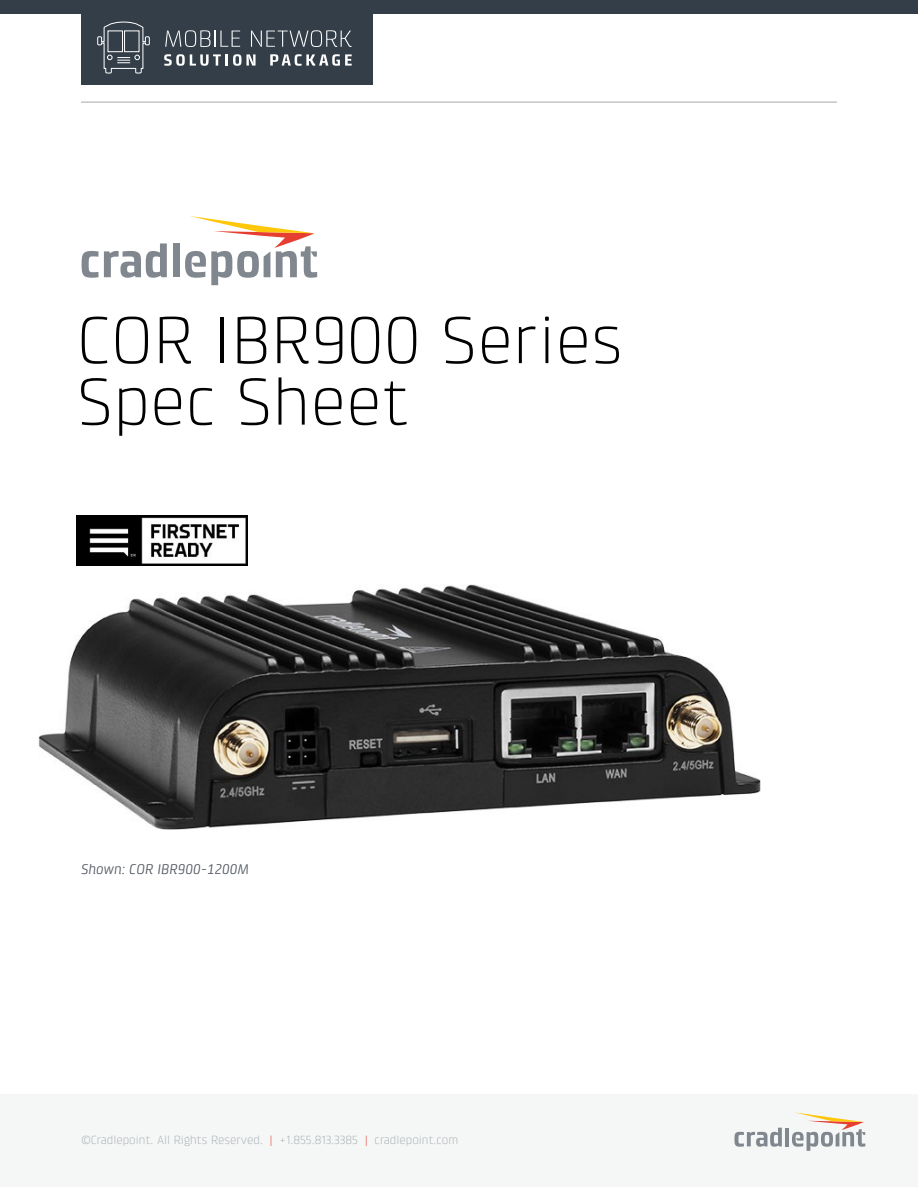
<style>
.page{position:relative;width:918px;height:1188px;background:#fff}
.page>*{position:absolute;margin:0;border:0;box-sizing:border-box;transform-origin:0 0}
.t1{font:300 67.5px/61.5px "Klint LT Pro";color:#000}
.t2{font:italic 14.25px "Klint Pro";color:#515760}
.t3{font:300 12px "Klint LT Pro";color:#a3a9ad}
.s1{color:#e63e30}
</style>
<div class="page">
<hr style="left:81px;top:102px;width:756px;height:1px;background:#a3a9ad">
<div style="left:0;top:1094px;width:918px;height:93px;background:#f5f6f6"></div>
<svg style="left:734px;top:1128px;width:48px;height:19px"></svg>
<hr style="left:785px;top:1128px;width:4px;height:18px;background:#80878e">
<svg style="left:792px;top:1112px;width:73px;height:39px"></svg>
<div style="left:0;top:0;width:918px;height:14px;background:#333e48"></div>
<svg style="left:82px;top:243px;width:85px;height:35px"></svg>
<div style="left:173px;top:243px;width:7px;height:34px;background:#80878e"></div>
<svg style="left:185px;top:216px;width:132px;height:69px"></svg>
<div style="left:81px;top:12px;width:292px;height:73px;background:#333e48"></div>
<svg style="left:165px;top:30px;width:75px;height:17px"></svg>
<svg style="left:251px;top:30px;width:101px;height:17px"></svg>
<svg style="left:164px;top:54px;width:92px;height:12px"></svg>
<svg style="left:270px;top:54px;width:82px;height:12px"></svg>
<svg style="left:97px;top:21px;width:53px;height:53px"></svg>
<img style="left:38px;top:585px;width:723px;height:245px">
<img style="left:76px;top:516px;width:171px;height:50px">
<h1 class="t1" style="left:76px;top:309px;width:548px">COR IBR900 Series<br>Spec Sheet</h1>
<p class="t2" style="left:81px;top:861px;width:170px">Shown: COR IBR900-1200M</p>
<p class="t3" style="left:82px;top:1133px;width:378px">©Cradlepoint. All Rights Reserved. <span class="s1">|</span> +1.855.813.3385 <span class="s1">|</span> cradlepoint.com</p>
</div>
